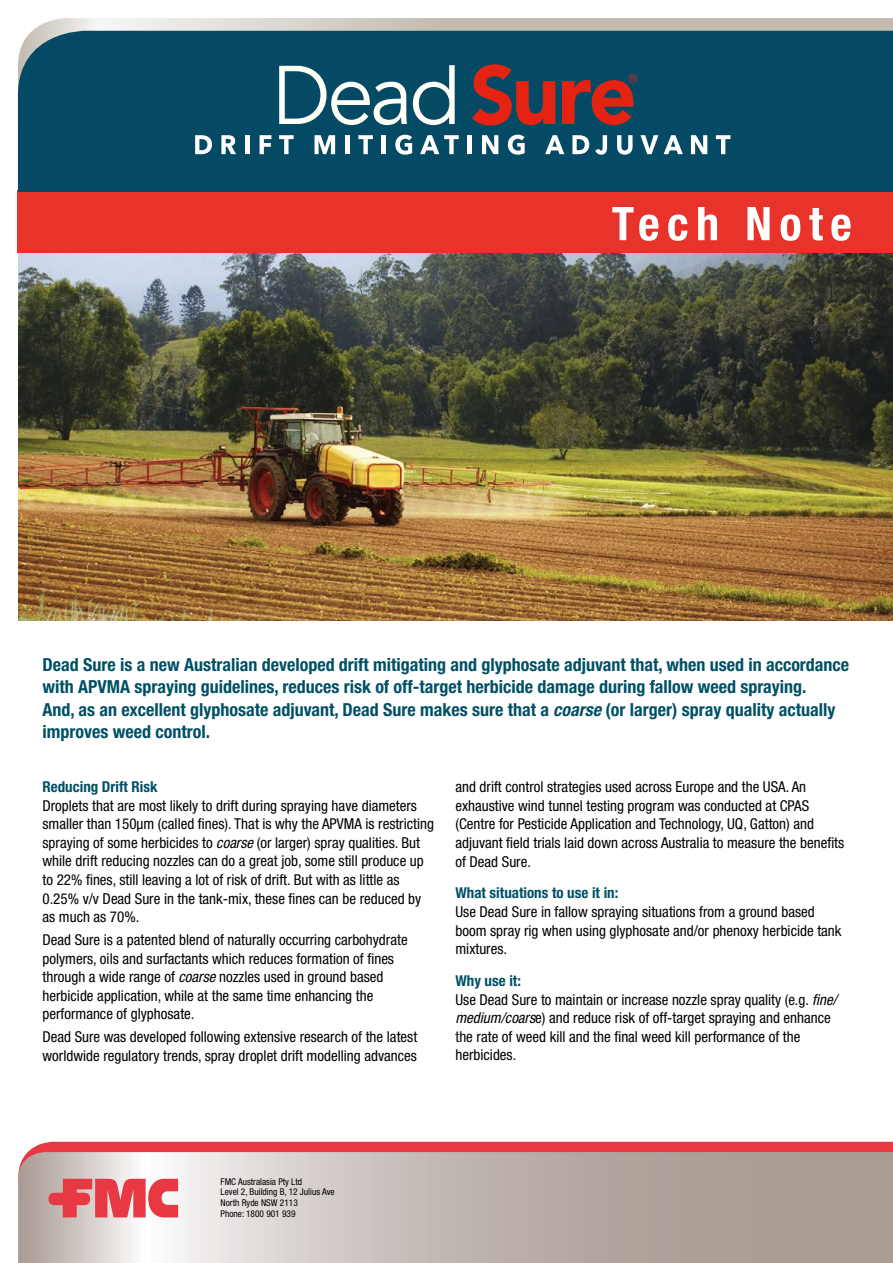
<style>
.page{position:relative;width:893px;height:1263px;background:#fff}
.page>*{position:absolute;margin:0;border:0;box-sizing:border-box;transform-origin:0 0}
.t1{font:700 condensed 18px/22.5px "Helvetica Neue";color:#005065}
.t2{font:condensed 15px/18.6px "Helvetica Neue";color:#000}
.t3{font:700 condensed 15px "Helvetica Neue";color:#005065}
.t4{font:condensed 9.3px/10.6px "Helvetica Neue";color:#000}
.s1{font-style:italic}
.s2{font-weight:700;color:#005065}
</style>
<div class="page">
<img style="left:18px;top:253px;width:875px;height:368px">
<svg style="left:18px;top:1217px;width:875px;height:46px;background:#c3bab5"></svg>
<svg style="left:18px;top:1142px;width:875px;height:75px;background:#c8a09e"></svg>
<div style="left:18px;top:190px;width:875px;height:63px;background:#e7332a"></div>
<svg style="left:32px;top:18px;width:861px;height:13px;background:#cdc8c2"></svg>
<div style="left:18px;top:31px;width:875px;height:161px;background:#054a64"></div>
<svg style="left:612px;top:207px;width:21px;height:33px"></svg>
<svg style="left:639px;top:215px;width:19px;height:26px"></svg>
<svg style="left:668px;top:215px;width:19px;height:26px"></svg>
<svg style="left:698px;top:207px;width:19px;height:33px"></svg>
<svg style="left:747px;top:207px;width:23px;height:33px"></svg>
<svg style="left:781px;top:214px;width:19px;height:27px"></svg>
<svg style="left:809px;top:208px;width:14px;height:32px"></svg>
<svg style="left:831px;top:215px;width:20px;height:26px"></svg>
<svg style="left:279px;top:66px;width:128px;height:59px"></svg>
<svg style="left:413px;top:65px;width:42px;height:60px"></svg>
<svg style="left:472px;top:64px;width:83px;height:61px;background:#75363a"></svg>
<svg style="left:562px;top:74px;width:75px;height:51px;background:#77353a"></svg>
<svg style="left:195px;top:135px;width:17px;height:19px"></svg>
<svg style="left:221px;top:135px;width:15px;height:19px"></svg>
<hr style="left:245px;top:135px;width:4px;height:19px;background:#fff">
<svg style="left:260px;top:135px;width:11px;height:19px"></svg>
<svg style="left:279px;top:135px;width:15px;height:19px"></svg>
<svg style="left:315px;top:135px;width:20px;height:19px"></svg>
<div style="left:345px;top:135px;width:5px;height:19px;background:#fff"></div>
<svg style="left:358px;top:135px;width:15px;height:19px"></svg>
<div style="left:381px;top:135px;width:5px;height:19px;background:#fff"></div>
<svg style="left:395px;top:135px;width:17px;height:20px"></svg>
<svg style="left:420px;top:135px;width:39px;height:19px"></svg>
<div style="left:467px;top:135px;width:5px;height:19px;background:#fff"></div>
<svg style="left:482px;top:135px;width:16px;height:19px"></svg>
<svg style="left:508px;top:135px;width:17px;height:20px"></svg>
<svg style="left:545px;top:135px;width:19px;height:19px"></svg>
<svg style="left:572px;top:135px;width:17px;height:19px"></svg>
<svg style="left:595px;top:135px;width:12px;height:20px"></svg>
<svg style="left:617px;top:135px;width:15px;height:20px"></svg>
<svg style="left:640px;top:135px;width:18px;height:19px"></svg>
<svg style="left:664px;top:135px;width:19px;height:19px"></svg>
<svg style="left:691px;top:135px;width:16px;height:19px"></svg>
<svg style="left:716px;top:135px;width:14px;height:19px"></svg>
<p class="t1" style="left:43px;top:653px;width:808px">Dead Sure is a new Australian developed drift mitigating and glyphosate adjuvant that, when used in accordance with APVMA spraying guidelines, reduces risk of off-target herbicide damage during fallow weed spraying.<br>And, as an excellent glyphosate adjuvant, Dead Sure makes sure that a <span class="s1">coarse</span> (or larger) spray quality actually improves weed control.</p>
<p class="t3" style="left:43px;top:777px;width:117px">Reducing Drift Risk</p>
<p class="t2" style="left:43px;top:796px;width:393px">Droplets that are most likely to drift during spraying have diameters smaller than 150μm (called fines). That is why the APVMA is restricting spraying of some herbicides to <span class="s1">coarse</span> (or larger) spray qualities. But while drift reducing nozzles can do a great job, some still produce up to 22% fines, still leaving a lot of risk of drift. But with as little as 0.25% v/v Dead Sure in the tank-mix, these fines can be reduced by as much as 70%.</p>
<p class="t2" style="left:43px;top:930px;width:367px">Dead Sure is a patented blend of naturally occurring carbohydrate polymers, oils and surfactants which reduces formation of fines through a wide range of <span class="s1">coarse</span> nozzles used in ground based herbicide application, while at the same time enhancing the performance of glyphosate.</p>
<p class="t2" style="left:43px;top:1027px;width:376px">Dead Sure was developed following extensive research of the latest worldwide regulatory trends, spray droplet drift modelling advances</p>
<p class="t2" style="left:455px;top:777px;width:390px">and drift control strategies used across Europe and the USA. An exhaustive wind tunnel testing program was conducted at CPAS (Centre for Pesticide Application and Technology, UQ, Gatton) and adjuvant field trials laid down across Australia to measure the benefits of Dead Sure.</p>
<p class="t3" style="left:455px;top:884px;width:164px">What situations to use it in:</p>
<p class="t2" style="left:455px;top:902px;width:387px">Use Dead Sure in fallow spraying situations from a ground based boom spray rig when using glyphosate and/or phenoxy herbicide tank mixtures.</p>
<p class="t2" style="left:455px;top:971px;width:383px"><span class="s2">Why use it:<br></span>Use Dead Sure to maintain or increase nozzle spray quality (e.g. <span class="s1">fine/ medium/coars</span>e) and reduce risk of off-target spraying and enhance the rate of weed kill and the final weed kill performance of the herbicides.</p>
<p class="t4" style="left:221px;top:1176px;width:116px">FMC Australasia Pty Ltd<br>Level 2, Building B, 12 Julius Ave<br>North Ryde NSW 2113<br>Phone: 1800 901 939</p>
</div>
